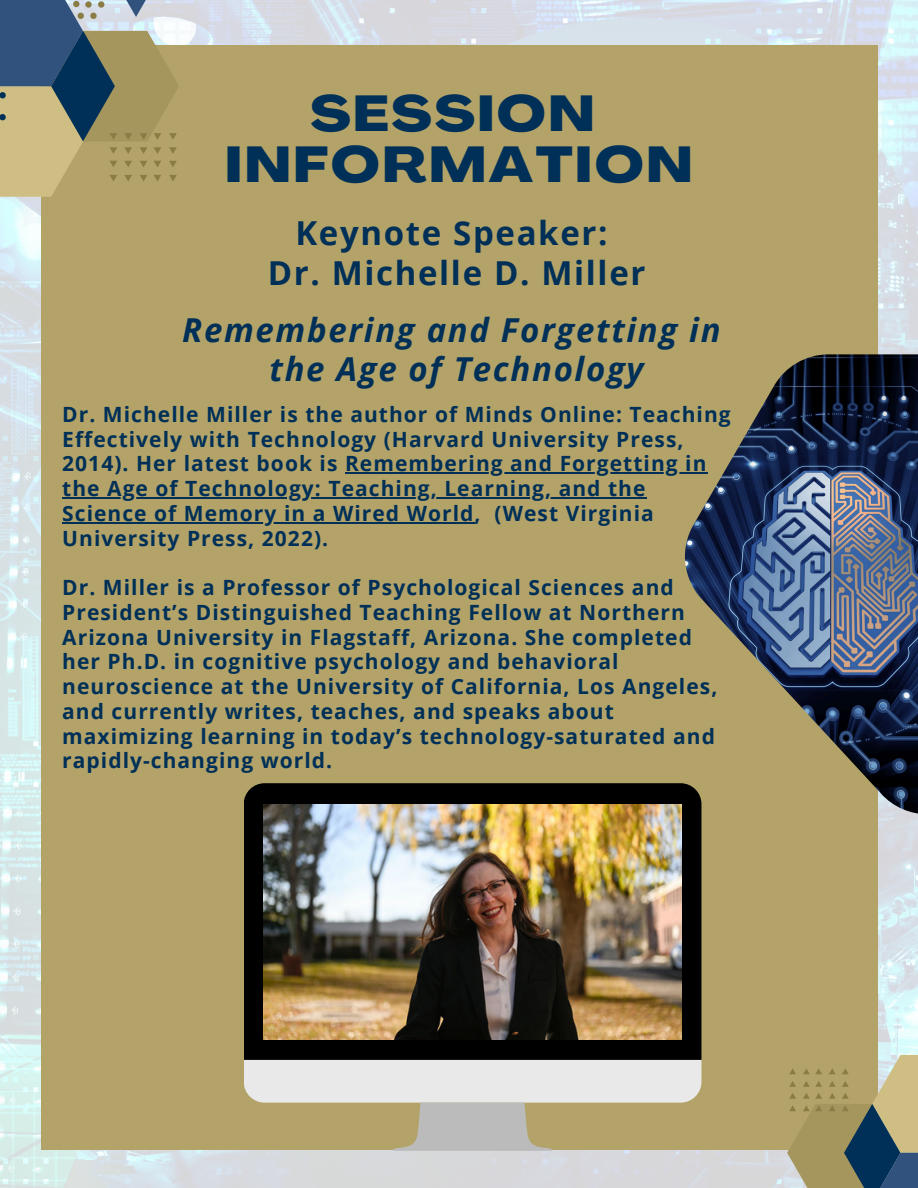
<style>
.page{position:relative;width:918px;height:1188px;background:#fff}
.page>*{position:absolute;margin:0;border:0;box-sizing:border-box;transform-origin:0 0}
.t1{font:800 expanded 49.65px/50.7px "Agrandir";letter-spacing:.05em;color:#003057;text-align:center}
.t2{font:italic 700 33px/39.3px "Open Sans";letter-spacing:.05em;color:#003057;text-align:center}
.t3{font:700 33px/39.3px "Open Sans";letter-spacing:.05em;color:#003057;text-align:center}
.t4{font:700 21px/24.8px "Open Sans";letter-spacing:.05em;color:#003057}
</style>
<div class="page">
<img style="left:0;top:0;width:918px;height:1188px">
<div style="left:41px;top:45px;width:836px;height:1104px;background:#b3a369"></div>
<svg style="left:787px;top:1055px;width:131px;height:133px"></svg>
<svg style="left:0;top:0;width:179px;height:196px"></svg>
<img style="left:685px;top:354px;width:233px;height:460px">
<div style="left:244px;top:783px;width:457px;height:277px;background:#000"></div>
<svg style="left:244px;top:1060px;width:457px;height:91px"></svg>
<img style="left:263px;top:805px;width:419px;height:235px">
<hr style="left:345px;top:472px;width:363px;height:2px;background:#003057">
<hr style="left:62px;top:497px;width:585px;height:1px;background:#003057">
<hr style="left:62px;top:522px;width:412px;height:1px;background:#003057">
<p class="t1" style="left:225px;top:94px;width:469px">SESSION<br>INFORMATION</p>
<h2 class="t3" style="left:268px;top:213px;width:379px">Keynote Speaker:<br>Dr. Michelle D. Miller</h2>
<h2 class="t2" style="left:182px;top:310px;width:540px">Remembering and Forgetting in the Age of Technology</h2>
<p class="t4" style="left:62px;top:401px;width:670px">Dr. Michelle Miller is the author of Minds Online: Teaching<br>Effectively with Technology (Harvard University Press,<br>2014). Her latest book is Remembering and Forgetting in</p>
<p class="t4" style="left:62px;top:476px;width:585px">the Age of Technology: Teaching, Learning, and the</p>
<p class="t4" style="left:62px;top:500px;width:593px">Science of Memory in a Wired World, (West Virginia<br>University Press, 2022).</p>
<p class="t4" style="left:62px;top:575px;width:657px">Dr. Miller is a Professor of Psychological Sciences and President’s Distinguished Teaching Fellow at Northern Arizona University in Flagstaff, Arizona. She completed her Ph.D. in cognitive psychology and behavioral neuroscience at the University of California, Los Angeles, and currently writes, teaches, and speaks about maximizing learning in today’s technology-saturated and rapidly-changing world.</p>
</div>
